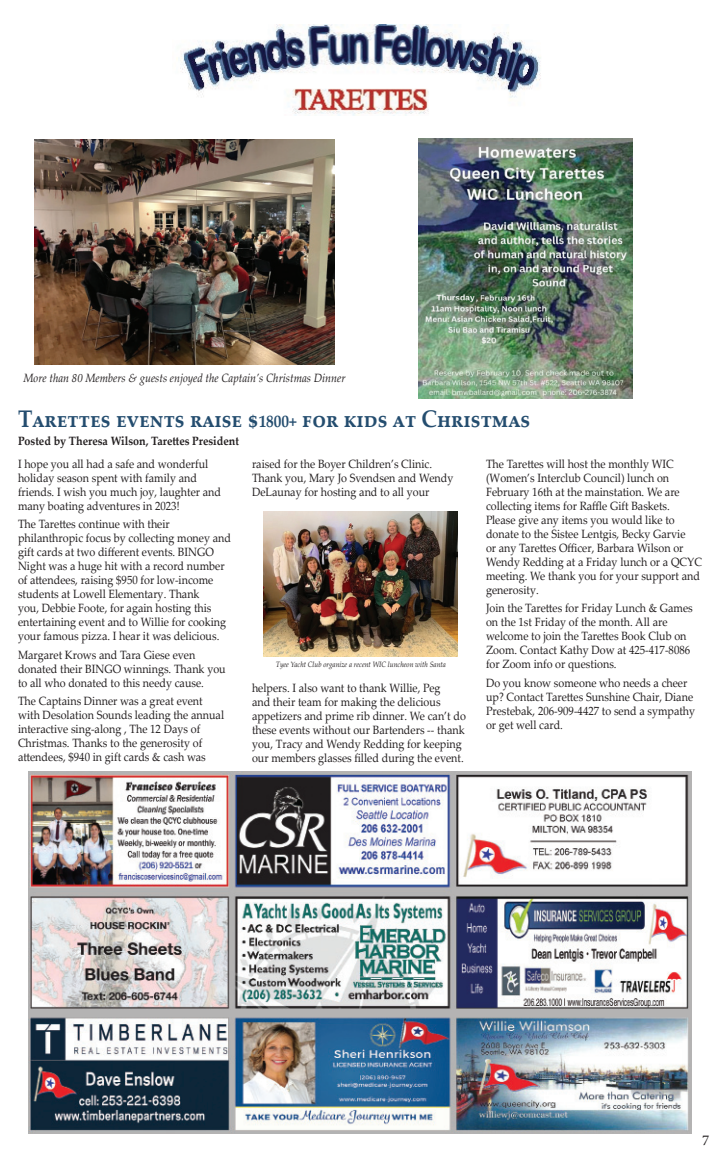
<style>
.page{position:relative;width:720px;height:1152px;background:#fff}
.page>*{position:absolute;margin:0;border:0;box-sizing:border-box;transform-origin:0 0}
.t1{font:700 24px "Palatino Linotype";color:#244d6f;scale:.9 1}
.t2{font:15px "Minion Pro";color:#231f20}
.t3{font:12px/14px "Palatino Linotype";color:#231f20;scale:.9 1}
.t4{font:italic 12px "Palatino Linotype";color:#231f20;scale:.9 1}
.t5{font:700 12px "Palatino Linotype";color:#231f20;scale:.9 1}
.t6{font:italic 7.7px "Palatino Linotype";color:#231f20;scale:.9 1}
.s1{font-size:17px}
</style>
<div class="page">
<img style="left:29px;top:772px;width:662px;height:362px">
<img style="left:35px;top:139px;width:299px;height:225px">
<img style="left:264px;top:511px;width:194px;height:146px">
<img style="left:180px;top:25px;width:361px;height:91px">
<img style="left:419px;top:138px;width:214px;height:260px">
<p class="t4" style="left:23px;top:370px;width:360px">More than 80 Members &amp; guests enjoyed the Captain’s Christmas Dinner</p>
<h1 class="t1" style="left:18px;top:401px;width:571px">Tarettes events raise $<span class="s1">1800+</span> for kids at Christmas</h1>
<p class="t5" style="left:18px;top:433px;width:247px">Posted by Theresa Wilson, Tarettes President</p>
<p class="t3" style="left:18px;top:456px;width:227px">I hope you all had a safe and wonderful holiday season spent with family and friends. I wish you much joy, laughter and many boating adventures in 2023!</p>
<p class="t3" style="left:18px;top:517px;width:238px">The Tarettes continue with their philanthropic focus by collecting money and gift cards at two different events. BINGO Night was a huge hit with a record number of attendees, raising $950 for low-income students at Lowell Elementary. Thank<br>you, Debbie Foote, for again hosting this entertaining event and to Willie for cooking your famous pizza. I hear it was delicious.</p>
<p class="t3" style="left:18px;top:647px;width:232px">Margaret Krows and Tara Giese even donated their BINGO winnings. Thank you to all who donated to this needy cause.</p>
<p class="t3" style="left:18px;top:694px;width:231px">The Captains Dinner was a great event with Desolation Sounds leading the annual interactive sing-along , The 12 Days of Christmas. Thanks to the generosity of attendees, $940 in gift cards &amp; cash was</p>
<p class="t3" style="left:252px;top:456px;width:225px">raised for the Boyer Children’s Clinic.<br>Thank you, Mary Jo Svendsen and Wendy<br>DeLaunay for hosting and to all your</p>
<p class="t6" style="left:276px;top:659px;width:191px">Tyee Yacht Club organize a recent WIC luncheon with Santa</p>
<p class="t3" style="left:252px;top:680px;width:239px">helpers. I also want to thank Willie, Peg<br>and their team for making the delicious appetizers and prime rib dinner. We can’t do these events without our Bartenders -- thank you, Tracy and Wendy Redding for keeping our members glasses filled during the event.</p>
<p class="t3" style="left:486px;top:456px;width:242px">The Tarettes will host the monthly WIC (Women’s Interclub Council) lunch on February 16th at the mainstation. We are collecting items for Raffle Gift Baskets.<br>Please give any items you would like to donate to the Sistee Lentgis, Becky Garvie<br>or any Tarettes Officer, Barbara Wilson or Wendy Redding at a Friday lunch or a QCYC meeting. We thank you for your support and generosity.</p>
<p class="t3" style="left:486px;top:601px;width:231px">Join the Tarettes for Friday Lunch &amp; Games on the 1st Friday of the month. All are welcome to join the Tarettes Book Club on Zoom. Contact Kathy Dow at 425-417-8086 for Zoom info or questions.</p>
<p class="t3" style="left:486px;top:675px;width:234px">Do you know someone who needs a cheer up? Contact Tarettes Sunshine Chair, Diane Prestebak, 206-909-4427 to send a sympathy or get well card.</p>
<p class="t2" style="left:702px;top:1130px;width:9px">7</p>
</div>
